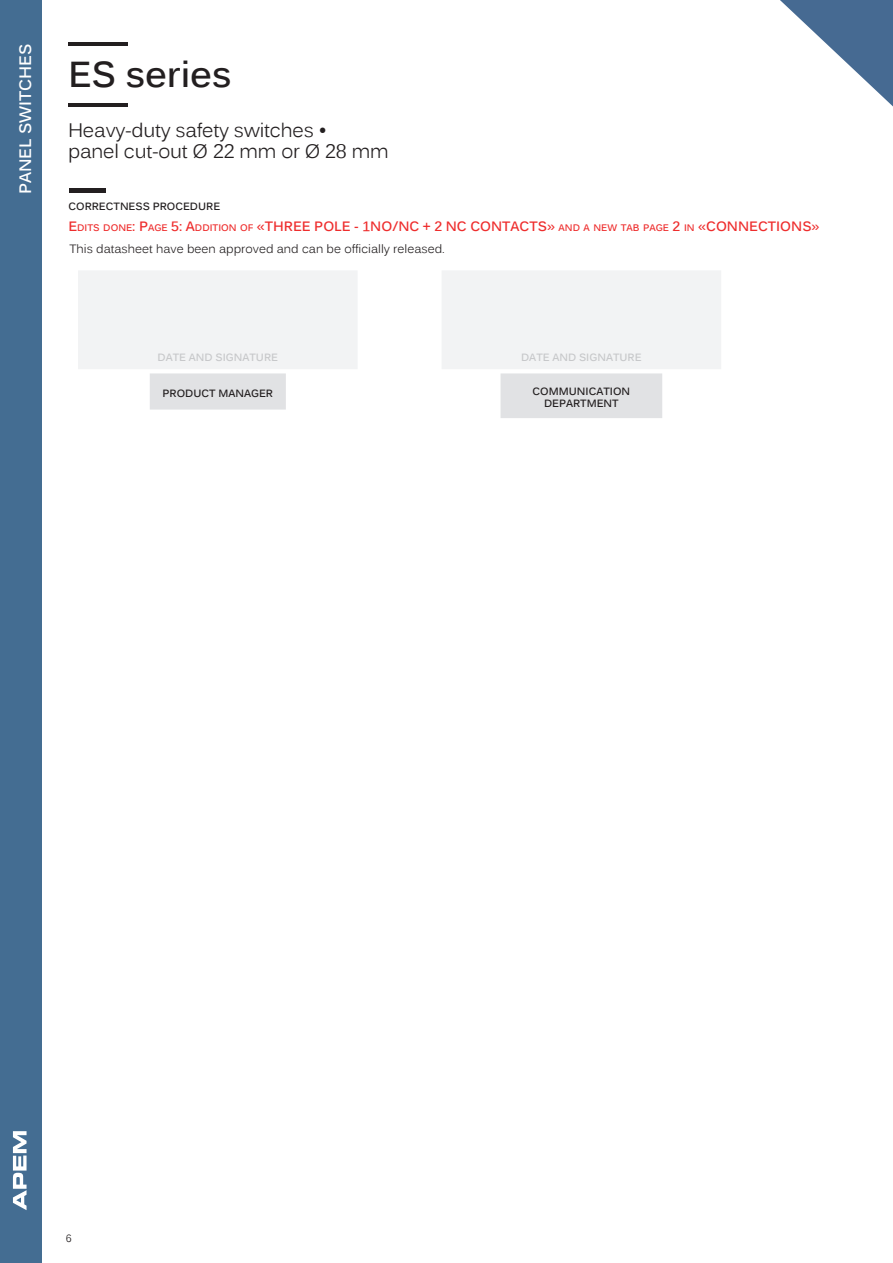
<style>
.page{position:relative;width:893px;height:1263px;background:#fff}
.page>*{position:absolute;margin:0;border:0;box-sizing:border-box;transform-origin:0 0}
.t1{font:700 36px "Kalinga";color:#231f20}
.t2{font:19.5px "Kalinga";letter-spacing:-.01em;color:#231f20}
.t3{font:700 16.5px "Kalinga";color:#fff}
.t4{font:700 13.5px "Kalinga";color:#ee2d2d}
.t5{font:12px "Kalinga";color:#231f20}
.t6{font:700 10.5px "Kalinga";color:#231f20}
.t7{font:700 10.5px "Kalinga";color:#c7c8ca}
.t8{font:10.5px "Kalinga";color:#231f20}
.t9{font:700 9.45px "Kalinga";color:#ee2d2d}
.s1{font-size:9.45px}
.s2{font-size:13.5px}
</style>
<div class="page">
<svg style="left:780px;top:0;width:113px;height:106px"></svg>
<hr style="left:68px;top:103px;width:59px;height:3px;background:#231f20">
<hr style="left:68px;top:43px;width:59px;height:3px;background:#231f20">
<hr style="left:69px;top:188px;width:37px;height:4px;background:#231f20">
<div style="left:152px;top:376px;width:132px;height:31px;background:#e1e2e4"></div>
<div style="left:150px;top:373px;width:136px;height:37px;border:4px solid #e1e2e4"></div>
<div style="left:503px;top:376px;width:157px;height:40px;background:#e1e2e4"></div>
<div style="left:501px;top:373px;width:161px;height:45px;border:4px solid #e1e2e4"></div>
<div style="left:80px;top:273px;width:275px;height:94px;background:#f2f3f4"></div>
<div style="left:78px;top:270px;width:280px;height:99px;border:4px solid #f2f3f4"></div>
<div style="left:444px;top:273px;width:275px;height:94px;background:#f2f3f4"></div>
<div style="left:442px;top:270px;width:279px;height:99px;border:4px solid #f2f3f4"></div>
<div style="left:0;top:0;width:42px;height:1263px;background:#446d92"></div>
<svg style="left:13px;top:1131px;width:14px;height:79px"></svg>
<p class="t3" style="left:15px;top:194px;width:152px;rotate:-90deg">PANEL SWITCHES</p>
<p class="t1" style="left:68px;top:51px;width:165px">ES series</p>
<p class="t2" style="left:68px;top:118px;width:261px">Heavy-duty safety switches •</p>
<p class="t2" style="left:68px;top:139px;width:322px">panel cut-out Ø 22 mm or Ø 28 mm</p>
<p class="t6" style="left:68px;top:199px;width:153px">CORRECTNESS PROCEDURE</p>
<p class="t4" style="left:68px;top:217px;width:423px">E<span class="s1">DITS DONE</span>: P<span class="s1">AGE</span> 5: A<span class="s1">DDITION OF</span> «THREE POLE - 1NO/NC + 2 NC CONTA</p>
<p class="t9" style="left:520px;top:221px;width:208px"><span class="s2">CTS»</span> AND A NEW TAB PAGE <span class="s2">2</span> IN <span class="s2">«CONN</span></p>
<p class="t4" style="left:749px;top:217px;width:29px">ECTIONS</p>
<p class="t4" style="left:812px;top:217px;width:9px">»</p>
<p class="t5" style="left:69px;top:241px;width:377px">This datasheet have been approved and can be officially released.</p>
<p class="t7" style="left:158px;top:350px;width:122px">DATE AND SIGNATURE</p>
<p class="t7" style="left:521px;top:350px;width:122px">DATE AND SIGNATURE</p>
<p class="t6" style="left:163px;top:386px;width:112px">PRODUCT MANAGER</p>
<p class="t6" style="left:533px;top:384px;width:99px">COMMUNICATION</p>
<p class="t6" style="left:544px;top:396px;width:76px">DEPARTMENT</p>
<p class="t8" style="left:66px;top:1231px;width:7px">6</p>
</div>
